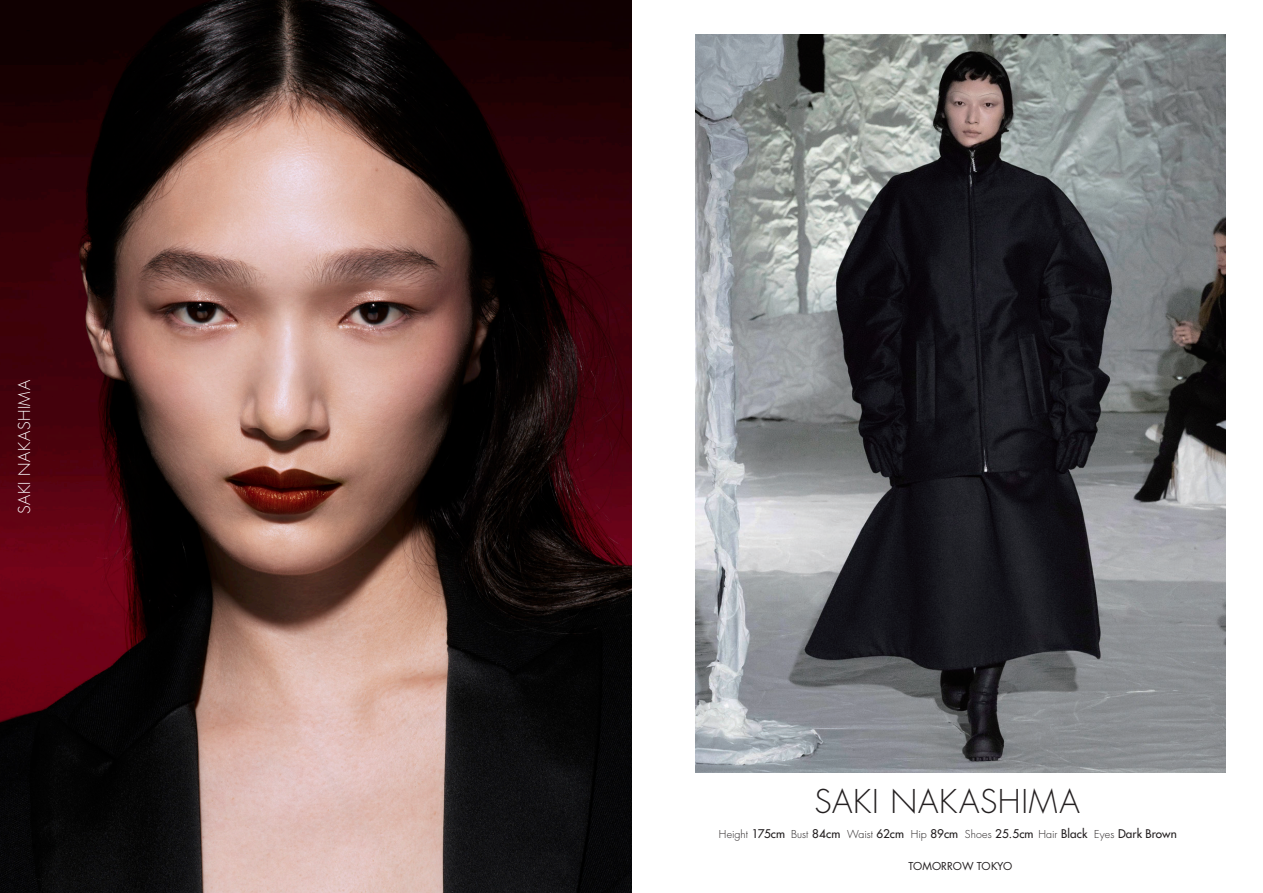
<style>
.page{position:relative;width:1263px;height:893px;background:#fff}
.page>*{position:absolute;margin:0;border:0;box-sizing:border-box;transform-origin:0 0}
.t1{font:300 31.95px "Futura LT Pro";letter-spacing:.02em;color:#231f20}
.t2{font:300 15.9px "Futura LT Pro";letter-spacing:.03em;color:#fff}
.t3{font:500 11.7px "Futura LT Pro";letter-spacing:.005em;color:#231f20}
.t4{font:10.65px "Futura LT Pro";color:#231f20}
.s1{font-weight:300;font-size:10.65px}
</style>
<div class="page">
<img style="left:696px;top:34px;width:530px;height:739px">
<img style="left:0;top:0;width:631px;height:893px">
<h2 class="t2" style="left:14px;top:514px;width:136px;rotate:-90deg">SAKI NAKASHIMA</h2>
<h1 class="t1" style="left:814px;top:781px;width:267px">SAKI NAKASHIMA</h1>
<p class="t3" style="left:719px;top:825px;width:460px"><span class="s1">Height</span> 175cm <span class="s1">Bust</span> 84cm <span class="s1">Waist</span> 62cm <span class="s1">Hip</span> 89cm <span class="s1">Shoes</span> 25.5cm <span class="s1">Hair</span> Black <span class="s1">Eyes</span> Dark Brown</p>
<p class="t4" style="left:908px;top:859px;width:106px">TOMORROW TOKYO</p>
</div>
